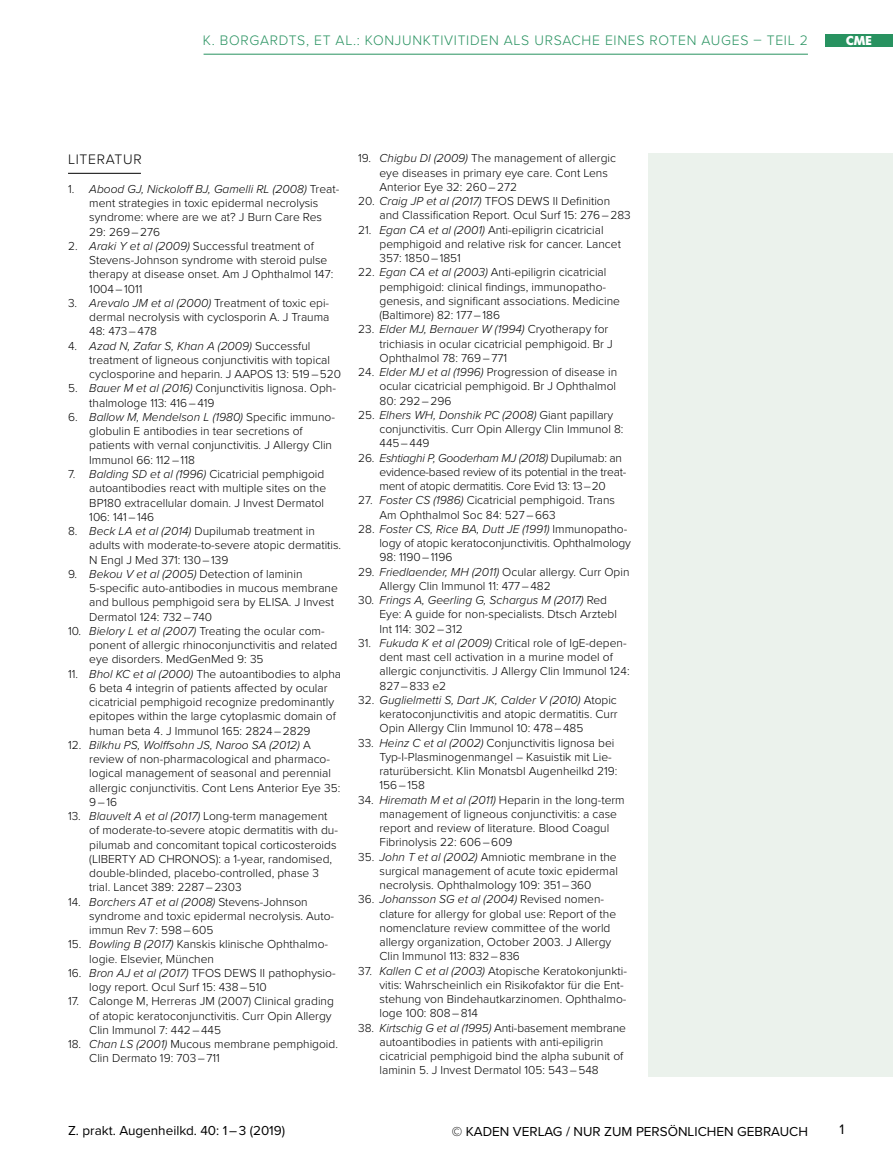
<style>
.page{position:relative;width:893px;height:1170px;background:#fff}
.page>*{position:absolute;margin:0;border:0;box-sizing:border-box;transform-origin:0 0}
.t1{font:300 14.25px "Proxima Nova";letter-spacing:.05em;color:#289260}
.t2{font:300 14.25px "Proxima Nova";letter-spacing:.05em;color:#000}
.t3{font:14.25px "Proxima Nova";color:#000}
.t4{font:13.5px "Proxima Nova";color:#000}
.t5{font:700 13.5px "Futura SB";color:#fff}
.t6{font:300 12px/14.2px "Proxima Nova";color:#000}
.t7{font:300 12px/14.2px "Proxima Nova";letter-spacing:-.02em;color:#000}
.s1{font-style:italic}
</style>
<div class="page">
<hr style="left:204px;top:54px;width:604px;height:1px;background:#289260">
<div style="left:826px;top:34px;width:67px;height:13px;background:#289260"></div>
<div style="left:648px;top:153px;width:245px;height:923px;background:#ebf2ec"></div>
<hr style="left:68px;top:173px;width:73px;height:1px;background:#000">
<p class="t1" style="left:203px;top:32px;width:607px">K. BORGARDTS, ET AL.: KONJUNKTIVITIDEN ALS URSACHE EINES ROTEN AUGES – TEIL 2</p>
<p class="t5" style="left:846px;top:33px;width:28px">CME</p>
<p class="t2" style="left:68px;top:151px;width:75px">LITERATUR</p>
<p class="t6" style="left:89px;top:182px;width:251px;text-indent:-21px">1. <span class="s1">Abood GJ, Nickoloff BJ, Gamelli RL (2008)</span> Treat&shy;ment strategies in toxic epidermal necrolysis syndrome: where are we at? J Burn Care Res 29: 269 – 276</p>
<p class="t6" style="left:89px;top:239px;width:246px;text-indent:-21px">2. <span class="s1">Araki Y et al (2009)</span> Successful treatment of Stevens-Johnson syndrome with steroid pulse therapy at disease onset. Am J Ophthalmol 147:<br>1004 – 1011</p>
<p class="t6" style="left:89px;top:296px;width:242px;text-align:justify;text-indent:-21px">3. <span class="s1">Arevalo JM et al (2000)</span> Treatment of toxic epi&shy;dermal necrolysis with cyclosporin A. J Trauma 48: 473 – 478</p>
<p class="t6" style="left:89px;top:339px;width:253px;text-indent:-21px">4. <span class="s1">Azad N, Zafar S, Khan A (2009)</span> Successful treatment of ligneous conjunctivitis with topical cyclosporine and heparin. J AAPOS 13: 519 – 520</p>
<p class="t6" style="left:89px;top:381px;width:248px;text-indent:-21px">5. <span class="s1">Bauer M et al (2016)</span> Conjunctivitis lignosa. Oph&shy;thalmologe 113: 416 – 419</p>
<p class="t6" style="left:89px;top:410px;width:246px;text-indent:-21px">6. <span class="s1">Ballow M, Mendelson L (1980)</span> Specific immuno&shy;globulin E antibodies in tear secretions of patients with vernal conjunctivitis. J Allergy Clin Immunol 66: 112 – 118</p>
<p class="t6" style="left:89px;top:467px;width:238px;text-indent:-21px">7. <span class="s1">Balding SD et al (1996)</span> Cicatricial pemphigoid autoantibodies react with multiple sites on the BP180 extracellular domain. J Invest Dermatol 106: 141 – 146</p>
<p class="t6" style="left:89px;top:524px;width:253px;text-indent:-21px">8. <span class="s1">Beck LA et al (2014)</span> Dupilumab treatment in adults with moderate-to-severe atopic dermatitis.<br>N Engl J Med 371: 130 – 139</p>
<p class="t6" style="left:89px;top:566px;width:250px;text-indent:-21px">9. <span class="s1">Bekou V et al (2005)</span> Detection of laminin 5-specific auto-antibodies in mucous membrane and bullous pemphigoid sera by ELISA. J Invest Dermatol 124: 732 – 740</p>
<p class="t6" style="left:89px;top:623px;width:250px;text-indent:-21px">10. <span class="s1">Bielory L et al (2007)</span> Treating the ocular com&shy;ponent of allergic rhinoconjunctivitis and related eye disorders. MedGenMed 9: 35</p>
<p class="t6" style="left:89px;top:666px;width:253px;text-indent:-21px">11. <span class="s1">Bhol KC et al (2000)</span> The autoantibodies to alpha 6 beta 4 integrin of patients affected by ocular cicatricial pemphigoid recognize predominantly epitopes within the large cytoplasmic domain of human beta 4. J Immunol 165: 2824 – 2829</p>
<p class="t6" style="left:89px;top:737px;width:252px;text-indent:-21px">12. <span class="s1">Bilkhu PS, Wolffsohn JS, Naroo SA (2012)</span> A review of non-pharmacological and pharmaco&shy;logical management of seasonal and perennial allergic conjunctivitis. Cont Lens Anterior Eye 35:<br>9 – 16</p>
<p class="t6" style="left:89px;top:809px;width:250px;text-indent:-21px">13. <span class="s1">Blauvelt A et al (2017)</span> Long-term management of moderate-to-severe atopic dermatitis with du&shy;pilumab and concomitant topical corticosteroids (LIBERTY AD CHRONOS): a 1-year, randomised, double-blinded, placebo-controlled, phase 3 trial. Lancet 389: 2287 – 2303</p>
<p class="t6" style="left:89px;top:894px;width:246px;text-indent:-21px">14. <span class="s1">Borchers AT et al (2008)</span> Stevens-Johnson syndrome and toxic epidermal necrolysis. Auto&shy;immun Rev 7: 598 – 605</p>
<p class="t6" style="left:89px;top:937px;width:240px;text-indent:-21px">15. <span class="s1">Bowling B (2017)</span> Kanskis klinische Ophthalmo&shy;logie. Elsevier, München</p>
<p class="t6" style="left:89px;top:965px;width:248px;text-indent:-21px">16. <span class="s1">Bron AJ et al (2017)</span> TFOS DEWS II pathophysio&shy;logy report. Ocul Surf 15: 438 – 510</p>
<p class="t6" style="left:89px;top:994px;width:246px;text-indent:-21px">17. Calonge M, Herreras JM (2007) Clinical grading of atopic keratoconjunctivitis. Curr Opin Allergy<br>Clin Immunol 7: 442 – 445</p>
<p class="t6" style="left:89px;top:1037px;width:250px;text-indent:-21px">18. <span class="s1">Chan LS (2001)</span> Mucous membrane pemphigoid.<br>Clin Dermato 19: 703 – 711</p>
<p class="t6" style="left:379px;top:151px;width:238px;text-indent:-21px">19. <span class="s1">Chigbu DI (2009)</span> The management of allergic eye diseases in primary eye care. Cont Lens<br>Anterior Eye 32: 260 – 272</p>
<p class="t6" style="left:379px;top:194px;width:253px;text-indent:-21px">20. <span class="s1">Craig JP et al (2017)</span> TFOS DEWS II Definition and Classification Report. Ocul Surf 15: 276 – 283</p>
<p class="t6" style="left:379px;top:222px;width:243px;text-indent:-21px">21. <span class="s1">Egan CA et al (2001)</span> Anti-epiligrin cicatricial pemphigoid and relative risk for cancer. Lancet<br>357: 1850 – 1851</p>
<p class="t6" style="left:379px;top:265px;width:242px;text-indent:-21px">22. <span class="s1">Egan CA et al (2003)</span> Anti-epiligrin cicatricial pemphigoid: clinical findings, immunopatho&shy;genesis, and significant associations. Medicine (Baltimore) 82: 177 – 186</p>
<p class="t6" style="left:379px;top:322px;width:235px;text-indent:-21px">23. <span class="s1">Elder MJ, Bernauer W (1994)</span> Cryotherapy for trichiasis in ocular cicatricial pemphigoid. Br J<br>Ophthalmol 78: 769 – 771</p>
<p class="t6" style="left:379px;top:365px;width:239px;text-align:justify;text-indent:-21px">24. <span class="s1">Elder MJ et al (1996)</span> Progression of disease in ocular cicatricial pemphigoid. Br J Ophthalmol 80: 292 – 296</p>
<p class="t6" style="left:379px;top:408px;width:246px;text-indent:-21px">25. <span class="s1">Elhers WH, Donshik PC (2008)</span> Giant papillary conjunctivitis. Curr Opin Allergy Clin Immunol 8:<br>445 – 449</p>
<p class="t7" style="left:379px;top:450px;width:248px;text-indent:-21px">26. <span class="s1">Eshtiaghi P, Gooderham MJ (2018)</span> Dupilumab: an evidence-based review of its potential in the treat&shy;ment of atopic dermatitis. Core Evid 13: 13 – 20</p>
<p class="t6" style="left:379px;top:493px;width:237px;text-indent:-21px">27. <span class="s1">Foster CS (1986)</span> Cicatricial pemphigoid. Trans<br>Am Ophthalmol Soc 84: 527 – 663</p>
<p class="t6" style="left:379px;top:522px;width:253px;text-indent:-21px">28. <span class="s1">Foster CS, Rice BA, Dutt JE (1991)</span> Immunopatho&shy;logy of atopic keratoconjunctivitis. Ophthalmology<br>98: 1190 – 1196</p>
<p class="t6" style="left:379px;top:564px;width:251px;text-indent:-21px">29. <span class="s1">Friedlaender, MH (2011)</span> Ocular allergy. Curr Opin<br>Allergy Clin Immunol 11: 477 – 482</p>
<p class="t6" style="left:379px;top:593px;width:239px;text-indent:-21px">30. <span class="s1">Frings A, Geerling G, Schargus M (2017)</span> Red<br>Eye: A guide for non-specialists. Dtsch Arztebl<br>Int 114: 302 – 312</p>
<p class="t6" style="left:379px;top:636px;width:252px;text-indent:-21px">31. <span class="s1">Fukuda K et al (2009)</span> Critical role of IgE-depen&shy;dent mast cell activation in a murine model of allergic conjunctivitis. J Allergy Clin Immunol 124:<br>827 – 833 e2</p>
<p class="t6" style="left:379px;top:693px;width:240px;text-align:justify;text-indent:-21px">32. <span class="s1">Guglielmetti S, Dart JK, Calder V (2010)</span> Atopic keratoconjunctivitis and atopic dermatitis. Curr Opin Allergy Clin Immunol 10: 478 – 485</p>
<p class="t6" style="left:379px;top:735px;width:239px;text-indent:-21px">33. <span class="s1">Heinz C et al (2002)</span> Conjunctivitis lignosa bei Typ-I-Plasminogenmangel – Kasuistik mit Lie&shy;raturübersicht. Klin Monatsbl Augenheilkd 219:<br>156 – 158</p>
<p class="t6" style="left:379px;top:792px;width:247px;text-indent:-21px">34. <span class="s1">Hiremath M et al (2011)</span> Heparin in the long-term management of ligneous conjunctivitis: a case report and review of literature. Blood Coagul Fibrinolysis 22: 606 – 609</p>
<p class="t6" style="left:379px;top:849px;width:240px;text-align:justify;text-indent:-21px">35. <span class="s1">John T et al (2002)</span> Amniotic membrane in the surgical management of acute toxic epidermal necrolysis. Ophthalmology 109: 351 – 360</p>
<p class="t6" style="left:379px;top:892px;width:238px;text-indent:-21px">36. <span class="s1">Johansson SG et al (2004)</span> Revised nomen&shy;clature for allergy for global use: Report of the nomenclature review committee of the world allergy organization, October 2003. J Allergy Clin Immunol 113: 832 – 836</p>
<p class="t6" style="left:379px;top:963px;width:249px;text-indent:-21px">37. <span class="s1">Kallen C et al (2003)</span> Atopische Keratokonjunkti&shy;vitis: Wahrscheinlich ein Risikofaktor für die Ent&shy;stehung von Bindehautkarzinomen. Ophthalmo&shy;loge 100: 808 – 814</p>
<p class="t6" style="left:379px;top:1020px;width:248px;text-indent:-21px">38. <span class="s1">Kirtschig G et al (1995)</span> Anti-basement membrane autoantibodies in patients with anti-epiligrin cicatricial pemphigoid bind the alpha subunit of laminin 5. J Invest Dermatol 105: 543 – 548</p>
<p class="t4" style="left:452px;top:1122px;width:358px">© KADEN VERLAG / NUR ZUM PERSÖNLICHEN GEBRAUCH</p>
<p class="t4" style="left:68px;top:1121px;width:219px">Z. prakt. Augenheilkd. 40: 1 – 3 (2019)</p>
<p class="t3" style="left:839px;top:1120px;width:6px">1</p>
</div>
